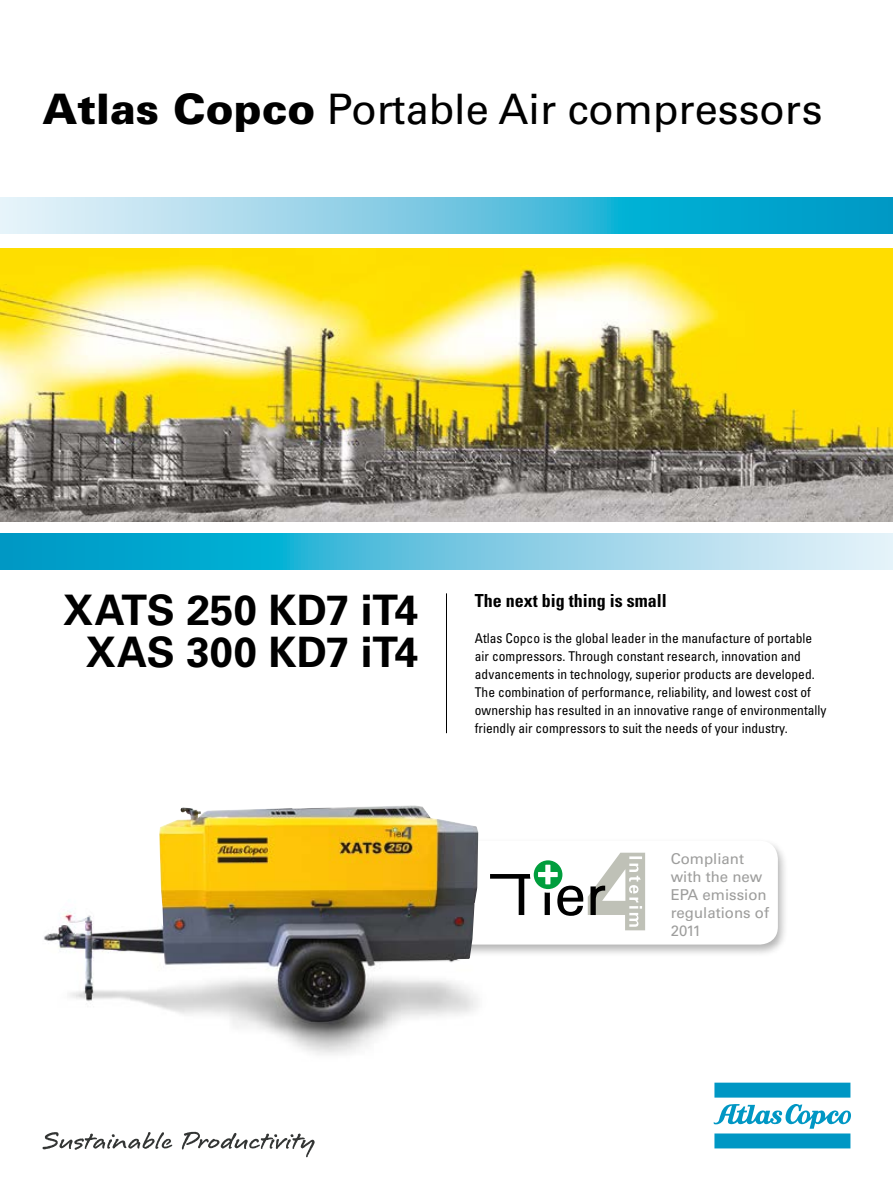
<style>
.page{position:relative;width:893px;height:1191px;background:#fff}
.page>*{position:absolute;margin:0;border:0;box-sizing:border-box;transform-origin:0 0}
.t1{font:42px "Univers LT Std";color:#000}
.t2{font:700 42px "Univers LT Std";letter-spacing:-.005em;color:#000}
.t3{font:700 condensed 18px "Univers LT Std";color:#000}
.t4{font:15px "Univers LT Std";color:#9d9d9c}
.t5{font:condensed 13.5px/18px "Univers LT Std";color:#000}
.s1{font-weight:900}
</style>
<div class="page">
<div style="left:400px;top:836px;width:388px;height:121px;background:#000;opacity:.5"></div>
<div style="left:406px;top:840px;width:372px;height:104px;background:#fff;border-radius:18px"></div>
<svg style="left:490px;top:852px;width:155px;height:78px"></svg>
<svg style="left:714px;top:1082px;width:137px;height:66px"></svg>
<svg style="left:0;top:198px;width:893px;height:36px;background:#67c5e0"></svg>
<svg style="left:0;top:534px;width:893px;height:36px;background:#64c4df"></svg>
<svg style="left:42px;top:1132px;width:130px;height:17px"></svg>
<svg style="left:182px;top:1131px;width:133px;height:26px"></svg>
<hr style="left:446px;top:593px;width:1px;height:140px;background:#000">
<img style="left:0;top:249px;width:893px;height:272px">
<img style="left:44px;top:805px;width:444px;height:250px">
<p class="t1" style="left:43px;top:84px;width:782px"><span class="s1">Atlas Copco</span> Portable Air compressors</p>
<p class="t2" style="left:63px;top:585px;width:356px">XATS 250 KD7 iT4</p>
<p class="t2" style="left:86px;top:627px;width:334px">XAS 300 KD7 iT4</p>
<p class="t3" style="left:475px;top:589px;width:193px">The next big thing is small</p>
<p class="t5" style="left:475px;top:629px;width:341px">Atlas Copco is the global leader in the manufacture of portable air compressors. Through constant research, innovation and advancements in technology, superior products are developed.</p>
<p class="t5" style="left:475px;top:683px;width:353px">The combination of performance, reliability, and lowest cost of ownership has resulted in an innovative range of environmentally friendly air compressors to suit the needs of your industry.</p>
<p class="t4" style="left:671px;top:849px;width:75px">Compliant</p>
<p class="t4" style="left:671px;top:867px;width:93px">with the new</p>
<p class="t4" style="left:671px;top:885px;width:98px">EPA emission</p>
<p class="t4" style="left:671px;top:903px;width:100px">regulations of</p>
<p class="t4" style="left:671px;top:921px;width:32px">2011</p>
</div>
